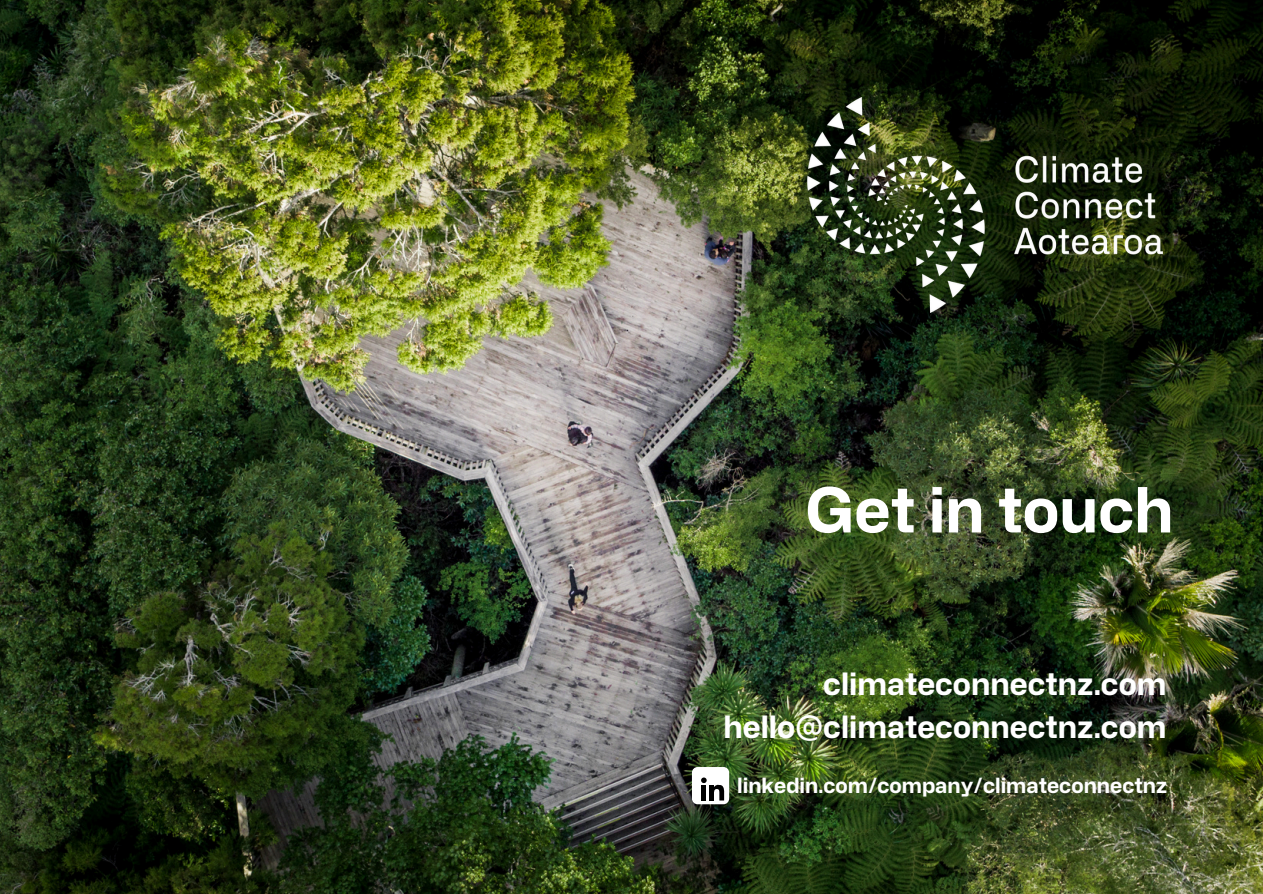
<style>
.page{position:relative;width:1263px;height:894px;background:#fff}
.page>*{position:absolute;margin:0;border:0;box-sizing:border-box;transform-origin:0 0}
.t1{font:700 62.25px "Alliance No.2";color:#fff}
.t2{font:700 30.75px/42.8px "Alliance No.2";color:#fff;text-align:right}
.t3{font:700 21px "Alliance No.2";color:#fff}
</style>
<div class="page">
<img style="left:0;top:0;width:1263px;height:893px">
<div style="left:692px;top:766px;width:37px;height:38px;background:#fff;border-radius:6px"></div>
<svg style="left:701px;top:777px;width:23px;height:23px"></svg>
<img style="left:796px;top:89px;width:377px;height:231px">
<p class="t1" style="left:806px;top:472px;width:369px">Get in touch</p>
<p class="t2" style="left:723px;top:661px;width:444px">climateconnectnz.com hello@climateconnectnz.com</p>
<p class="t3" style="left:737px;top:772px;width:432px">linkedin.com/company/climateconnectnz</p>
</div>
